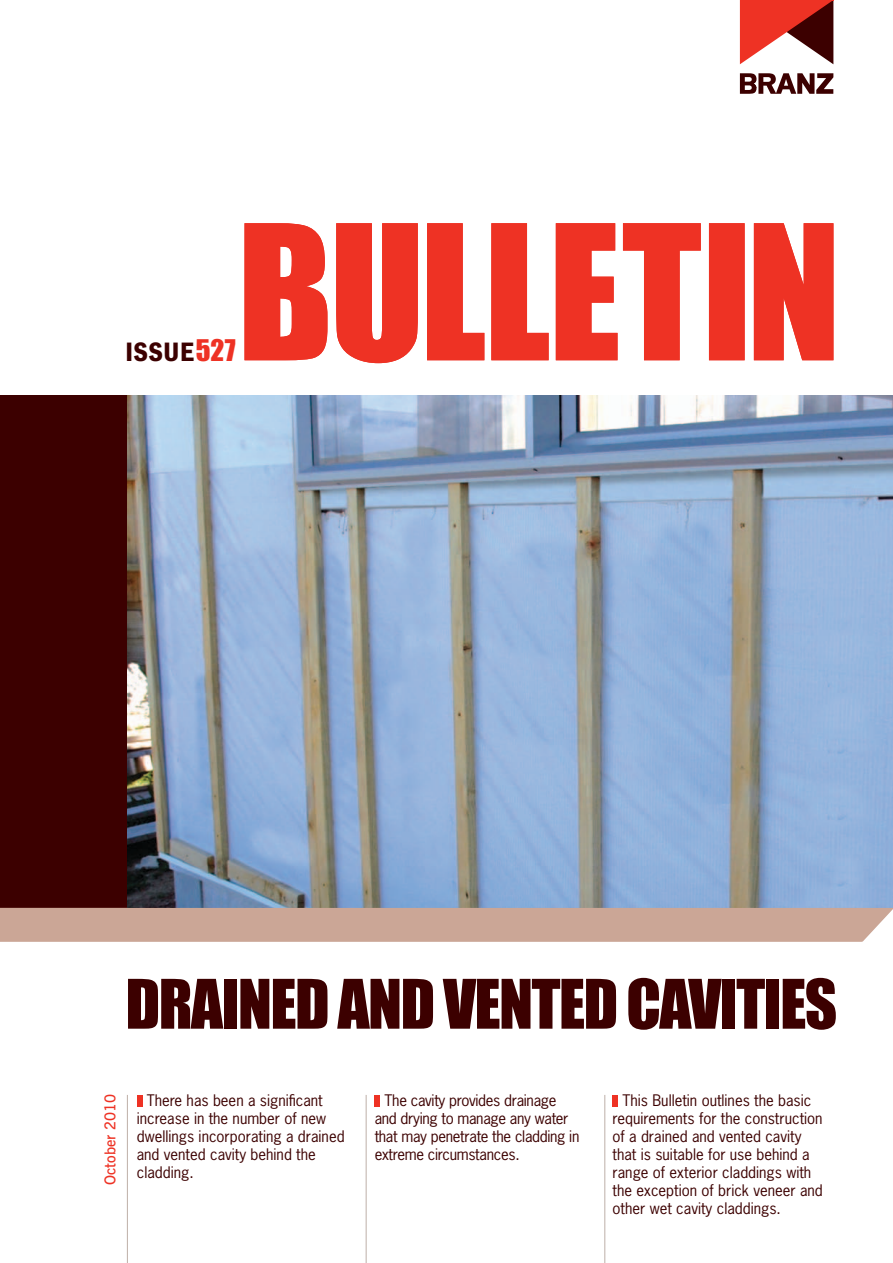
<style>
.page{position:relative;width:893px;height:1263px;background:#fff}
.page>*{position:absolute;margin:0;border:0;box-sizing:border-box;transform-origin:0 0}
.t1{font:63px "Impact MT Std";letter-spacing:-.025em;color:#3c0000}
.t2{font:700 27.6px "News Got";letter-spacing:.02em;color:#3c0000;scale:.95 1}
.t3{font:15px/18px "News Gothic Std";color:#3c0000}
.t4{font:15px/18px "News Gothic Std";letter-spacing:-.02em;color:#3c0000}
.t5{font:600 15px "News Gothic BT";color:#ee3224}
.s1{font-family:"Impact MT Std";font-weight:400;color:#ee3224}
</style>
<div class="page">
<svg style="left:740px;top:0;width:93px;height:64px"></svg>
<svg style="left:740px;top:73px;width:93px;height:21px"></svg>
<div style="left:0;top:395px;width:142px;height:522px;background:#3c0000"></div>
<div style="left:137px;top:1095px;width:5px;height:11px;background:#ee3224"></div>
<div style="left:375px;top:1095px;width:5px;height:11px;background:#ee3224"></div>
<div style="left:613px;top:1095px;width:5px;height:11px;background:#ee3224"></div>
<img style="left:128px;top:395px;width:765px;height:513px">
<div style="left:0;top:908px;width:893px;height:33px;background:#cba696"></div>
<hr style="left:127px;top:1095px;width:1px;height:168px;background:#c1b3ac">
<hr style="left:366px;top:1095px;width:1px;height:168px;background:#c1b3ac">
<hr style="left:604px;top:1095px;width:1px;height:168px;background:#c1b3ac">
<svg style="left:244px;top:223px;width:589px;height:140px;fill:#ee3224"></svg>
<h2 class="t2" style="left:125px;top:335px;width:118px">ISSUE<span class="s1">527</span></h2>
<h1 class="t1" style="left:125px;top:962px;width:713px">DRAINED AND VENTED CAVITIES</h1>
<p class="t5" style="left:101px;top:1185px;width:92px;rotate:-90deg">October 2010</p>
<p class="t3" style="left:137px;top:1091px;width:209px;text-indent:10px">There has been a significant increase in the number of new dwellings incorporating a drained and vented cavity behind the cladding.</p>
<p class="t4" style="left:375px;top:1091px;width:206px;text-indent:10px">The cavity provides drainage and drying to manage any water that may penetrate the cladding in extreme circumstances.</p>
<p class="t3" style="left:613px;top:1091px;width:212px;text-indent:10px">This Bulletin outlines the basic requirements for the construction of a drained and vented cavity that is suitable for use behind a range of exterior claddings with the exception of brick veneer and other wet cavity claddings.</p>
</div>
